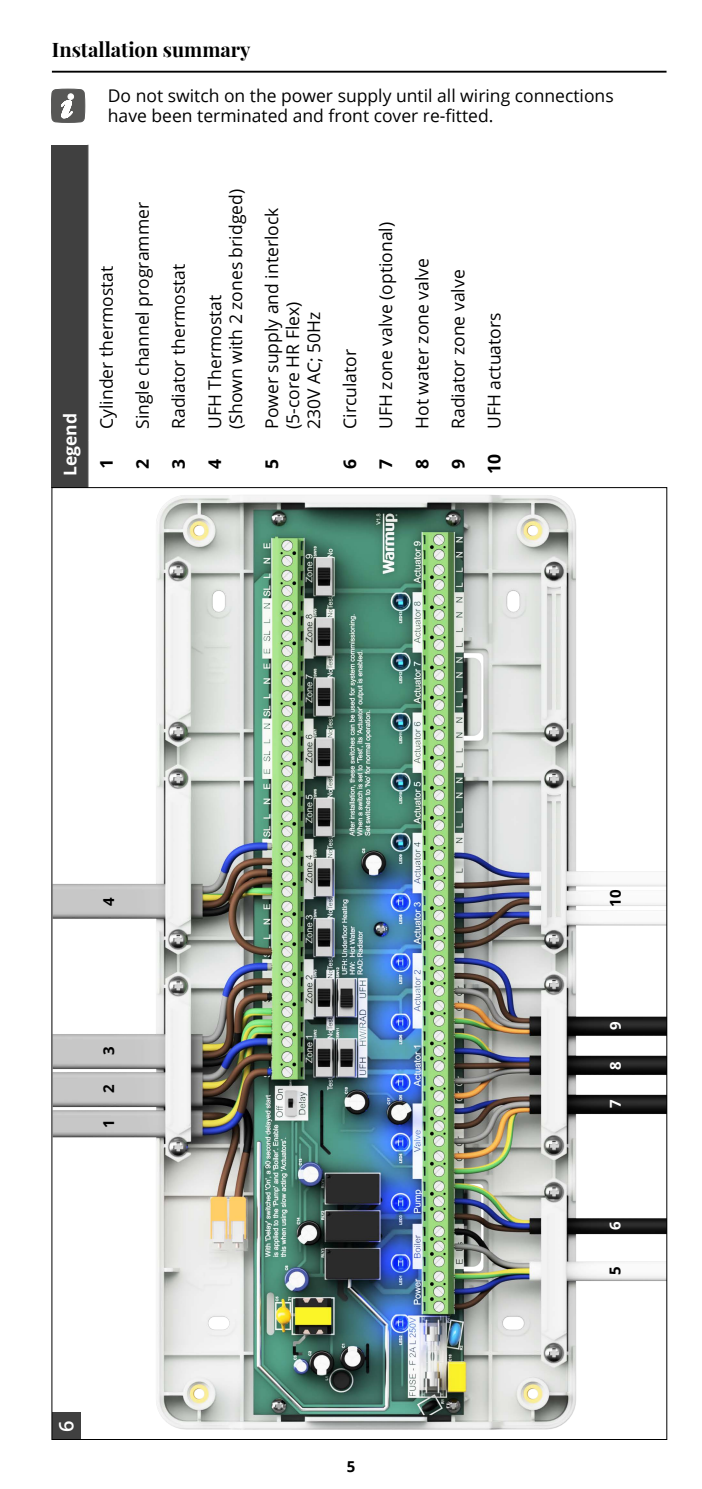
<style>
.page{position:relative;width:702px;height:1489px;background:#fff}
.page>*{position:absolute;margin:0;border:0;box-sizing:border-box;transform-origin:0 0}
.t1{font:700 20px "Playfair Display";color:#000}
.t2{font:600 20px "Open Sans";color:#fff}
.Text_Tabelle{font:17.5px/21px "Open Sans";color:#000}
.t3{font:700 17.5px "Open Sans";color:#000}
.Text_Tabelle-2{font:700 17.5px "Open Sans";color:#fff}
.t4{font:700 15px "Open Sans";color:#000}
.t5{font:700 15px "Open Sans";color:#fff}
</style>
<div class="page">
<hr style="left:52px;top:71px;width:614px;height:2px;background:#000">
<svg style="left:51px;top:89px;width:34px;height:34px"></svg>
<div style="left:52px;top:145px;width:36px;height:342px;background:#404040"></div>
<hr style="left:88px;top:440px;width:1px;height:47px;background:#575756">
<hr style="left:88px;top:145px;width:1px;height:295px;background:#575756">
<img style="left:54px;top:495px;width:611px;height:942px">
<p class="t1" style="left:52px;top:34px;width:200px">Installation summary</p>
<p class="Text_Tabelle" style="left:108px;top:86px;width:507px;line-height:20px">Do not switch on the power supply until all wiring connections have been terminated and front cover re-fitted.</p>
<p class="Text_Tabelle-2" style="left:58px;top:476px;width:65px;rotate:-90deg">Legend</p>
<p class="Text_Tabelle" style="left:95px;top:429px;width:164px;rotate:-90deg">Cylinder thermostat</p>
<p class="t3" style="left:94px;top:468px;width:10px;rotate:-90deg">1</p>
<p class="Text_Tabelle" style="left:131px;top:429px;width:228px;rotate:-90deg">Single channel programmer</p>
<p class="t3" style="left:130px;top:469px;width:11px;rotate:-90deg">2</p>
<p class="Text_Tabelle" style="left:168px;top:429px;width:167px;rotate:-90deg">Radiator thermostat</p>
<p class="t3" style="left:166px;top:469px;width:11px;rotate:-90deg">3</p>
<p class="Text_Tabelle" style="left:204px;top:429px;width:241px;rotate:-90deg">UFH Thermostat<br>(Shown with 2 zones bridged)</p>
<p class="t3" style="left:202px;top:469px;width:11px;rotate:-90deg">4</p>
<p class="Text_Tabelle" style="left:261px;top:429px;width:223px;rotate:-90deg">Power supply and interlock (5-core HR Flex)<br>230V AC; 50Hz</p>
<p class="t3" style="left:259px;top:469px;width:11px;rotate:-90deg">5</p>
<p class="Text_Tabelle" style="left:339px;top:429px;width:81px;rotate:-90deg">Circulator</p>
<p class="t3" style="left:337px;top:469px;width:11px;rotate:-90deg">6</p>
<p class="Text_Tabelle" style="left:375px;top:429px;width:208px;rotate:-90deg">UFH zone valve (optional)</p>
<p class="t3" style="left:373px;top:469px;width:11px;rotate:-90deg">7</p>
<p class="Text_Tabelle" style="left:411px;top:429px;width:172px;rotate:-90deg">Hot water zone valve</p>
<p class="t3" style="left:409px;top:469px;width:11px;rotate:-90deg">8</p>
<p class="Text_Tabelle" style="left:447px;top:429px;width:161px;rotate:-90deg">Radiator zone valve</p>
<p class="t3" style="left:446px;top:469px;width:11px;rotate:-90deg">9</p>
<p class="Text_Tabelle" style="left:483px;top:429px;width:118px;rotate:-90deg">UFH actuators</p>
<p class="t3" style="left:482px;top:474px;width:21px;rotate:-90deg">10</p>
<p class="t4" style="left:98px;top:905px;width:10px;rotate:-90deg">4</p>
<p class="t4" style="left:604px;top:906px;width:19px;rotate:-90deg">10</p>
<p class="t4" style="left:98px;top:1055px;width:10px;rotate:-90deg">3</p>
<p class="t4" style="left:98px;top:1093px;width:10px;rotate:-90deg">2</p>
<p class="t4" style="left:98px;top:1127px;width:10px;rotate:-90deg">1</p>
<p class="t5" style="left:604px;top:1029px;width:10px;rotate:-90deg">9</p>
<p class="t5" style="left:604px;top:1070px;width:10px;rotate:-90deg">8</p>
<p class="t5" style="left:604px;top:1107px;width:10px;rotate:-90deg">7</p>
<p class="t5" style="left:604px;top:1229px;width:10px;rotate:-90deg">6</p>
<p class="t4" style="left:604px;top:1274px;width:10px;rotate:-90deg">5</p>
<p class="t2" style="left:53px;top:1431px;width:13px;rotate:-90deg">6</p>
<p class="t4" style="left:347px;top:1455px;width:10px">5</p>
</div>
